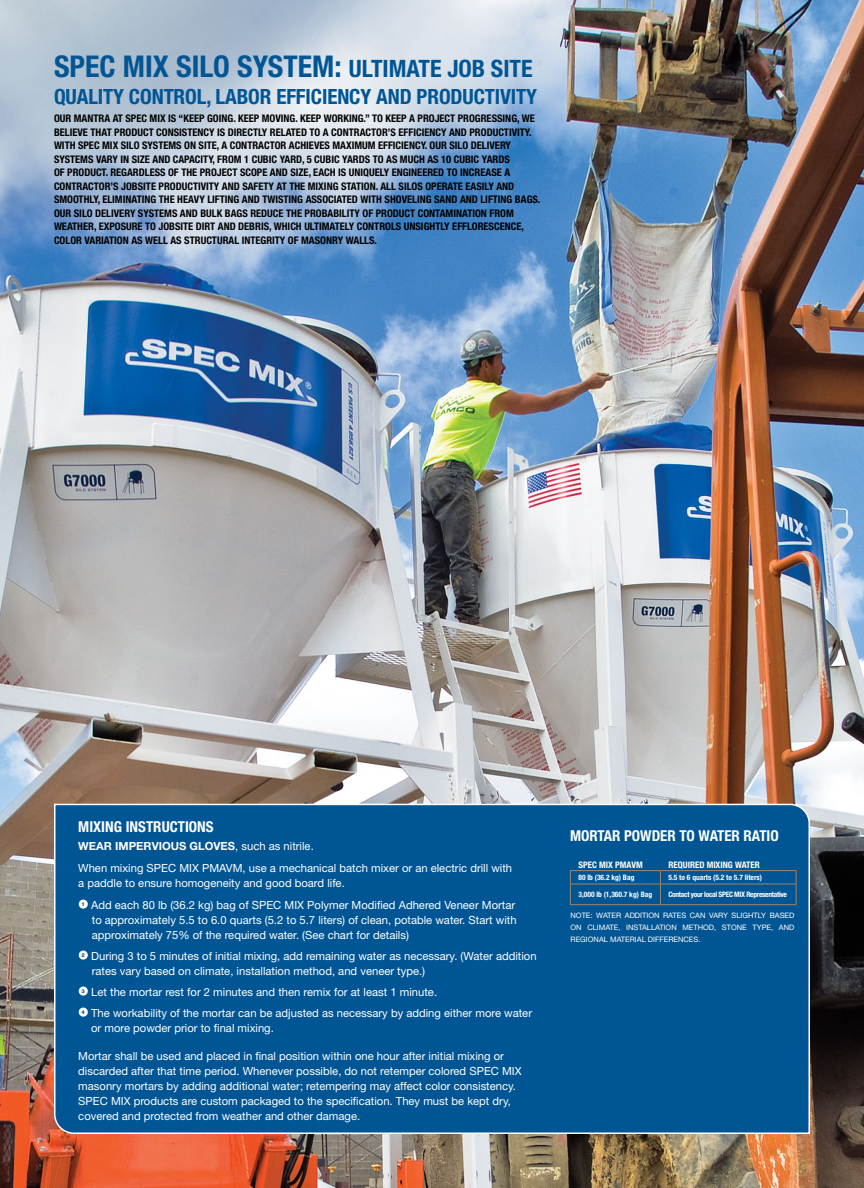
<style>
.page{position:relative;width:864px;height:1188px;background:#fff}
.page>*{position:absolute;margin:0;border:0;box-sizing:border-box;transform-origin:0 0}
.t1{font:700 condensed 30px "Helvetica Neue";color:#005695}
.t2{font:700 condensed 21px "Helvetica Neue";letter-spacing:-.005em;color:#005695}
.t3{font:700 condensed 15px "Helvetica Neue";color:#fff}
.t4{font:11.25px/15px "Helvetica Neue";color:#fff}
.t5{font:700 condensed 10.5px/13.5px "Helvetica Neue";color:#000}
.t6{font:700 condensed 9px "Helvetica Neue";color:#fff}
.t7{font:7.5px/12px "Helvetica Neue";color:#fff;text-align:justify}
.t8{font:700 condensed 7.5px "Helvetica Neue";color:#fff}
.t9{font:700 condensed 7.5px "Helvetica Neue";letter-spacing:-.04em;color:#fff}
.s1{font-size:24px}
.s2{font-weight:700}
</style>
<div class="page">
<img style="left:0;top:0;width:864px;height:1188px">
<div style="left:54px;top:804px;width:756px;height:185px;background:#005695"></div>
<div style="left:54px;top:989px;width:756px;height:145px;background:#005695"></div>
<div style="left:79px;top:900px;width:9px;height:9px;background:#fff;border-radius:50%"></div>
<div style="left:79px;top:951px;width:9px;height:9px;background:#fff;border-radius:50%"></div>
<div style="left:79px;top:987px;width:9px;height:9px;background:#fff;border-radius:50%"></div>
<div style="left:79px;top:1008px;width:9px;height:9px;background:#fff;border-radius:50%"></div>
<hr style="left:570px;top:870px;width:90px;height:1px;background:#a68462">
<hr style="left:660px;top:870px;width:136px;height:1px;background:#a68462">
<hr style="left:570px;top:884px;width:90px;height:1px;background:#a68462">
<svg style="left:570px;top:871px;width:1px;height:33px"></svg>
<hr style="left:660px;top:884px;width:136px;height:1px;background:#a68462">
<svg style="left:660px;top:871px;width:1px;height:33px"></svg>
<svg style="left:796px;top:871px;width:1px;height:33px"></svg>
<hr style="left:570px;top:904px;width:90px;height:1px;background:#a68462">
<hr style="left:660px;top:904px;width:136px;height:1px;background:#a68462">
<h1 class="t1" style="left:54px;top:48px;width:480px">SPEC MIX SILO SYSTEM: <span class="s1">ULTIMATE JOB SITE</span></h1>
<h2 class="t2" style="left:54px;top:84px;width:485px">QUALITY CONTROL, LABOR EFFICIENCY AND PRODUCTIVITY</h2>
<p class="t5" style="left:54px;top:112px;width:488px">OUR MANTRA AT SPEC MIX IS “KEEP GOING. KEEP MOVING. KEEP WORKING.” TO KEEP A PROJECT PROGRESSING, WE BELIEVE THAT PRODUCT CONSISTENCY IS DIRECTLY RELATED TO A CONTRACTOR’S EFFICIENCY AND PRODUCTIVITY.<br>WITH SPEC MIX SILO SYSTEMS ON SITE, A CONTRACTOR ACHIEVES MAXIMUM EFFICIENCY. OUR SILO DELIVERY SYSTEMS VARY IN SIZE AND CAPACITY, FROM 1 CUBIC YARD, 5 CUBIC YARDS TO AS MUCH AS 10 CUBIC YARDS<br>OF PRODUCT. REGARDLESS OF THE PROJECT SCOPE AND SIZE, EACH IS UNIQUELY ENGINEERED TO INCREASE A CONTRACTOR’S JOBSITE PRODUCTIVITY AND SAFETY AT THE MIXING STATION. ALL SILOS OPERATE EASILY AND SMOOTHLY, ELIMINATING THE HEAVY LIFTING AND TWISTING ASSOCIATED WITH SHOVELING SAND AND LIFTING BAGS.<br>OUR SILO DELIVERY SYSTEMS AND BULK BAGS REDUCE THE PROBABILITY OF PRODUCT CONTAMINATION FROM WEATHER, EXPOSURE TO JOBSITE DIRT AND DEBRIS, WHICH ULTIMATELY CONTROLS UNSIGHTLY EFFLORESCENCE, COLOR VARIATION AS WELL AS STRUCTURAL INTEGRITY OF MASONRY WALLS.</p>
<h3 class="t3" style="left:78px;top:818px;width:137px">MIXING INSTRUCTIONS</h3>
<p class="t4" style="left:78px;top:835px;width:435px;line-height:21.8px"><span class="s2">WEAR IMPERVIOUS GLOVES</span>, such as nitrile.<br>When mixing SPEC MIX PMAVM, use a mechanical batch mixer or an electric drill with</p>
<p class="t4" style="left:78px;top:872px;width:438px;line-height:21.8px">a paddle to ensure homogeneity and good board life.<br><sup>1</sup> Add each 80 lb (36.2 kg) bag of SPEC MIX Polymer Modified Adhered Veneer Mortar</p>
<p class="t4" style="left:92px;top:912px;width:426px">to approximately 5.5 to 6.0 quarts (5.2 to 5.7 liters) of clean, potable water. Start with approximately 75% of the required water. (See chart for details)</p>
<p class="t4" style="left:92px;top:948px;width:446px;text-indent:-10px"><sup>2</sup> During 3 to 5 minutes of initial mixing, add remaining water as necessary. (Water addition rates vary based on climate, installation method, and veneer type.)</p>
<p class="t4" style="left:82px;top:981px;width:452px;line-height:21px"><sup>3</sup> Let the mortar rest for 2 minutes and then remix for at least 1 minute.<br><sup>4</sup> The workability of the mortar can be adjusted as necessary by adding either more water</p>
<p class="t4" style="left:91px;top:1020px;width:184px">or more powder prior to final mixing.</p>
<p class="t4" style="left:78px;top:1048px;width:445px">Mortar shall be used and placed in final position within one hour after initial mixing or discarded after that time period. Whenever possible, do not retemper colored SPEC MIX masonry mortars by adding additional water; retempering may affect color consistency.<br>SPEC MIX products are custom packaged to the specification. They must be kept dry, covered and protected from weather and other damage.</p>
<h3 class="t3" style="left:570px;top:826px;width:210px">MORTAR POWDER TO WATER RATIO</h3>
<p class="t6" style="left:578px;top:859px;width:66px">SPEC MIX PMAVM</p>
<p class="t6" style="left:669px;top:859px;width:93px">REQUIRED MIXING WATER</p>
<p class="t8" style="left:578px;top:873px;width:58px">80 lb (36.2 kg) Bag</p>
<p class="t8" style="left:669px;top:873px;width:95px">5.5 to 6 quarts (5.2 to 5.7 liters)</p>
<p class="t8" style="left:578px;top:890px;width:75px">3,000 lb (1,360.7 kg) Bag</p>
<p class="t9" style="left:669px;top:890px;width:120px">Contact your local SPEC MIX Representative</p>
<p class="t7" style="left:571px;top:910px;width:225px">NOTE: WATER ADDITION RATES CAN VARY SLIGHTLY BASED ON CLIMATE, INSTALLATION METHOD, STONE TYPE, AND REGIONAL MATERIAL DIFFERENCES.</p>
</div>
